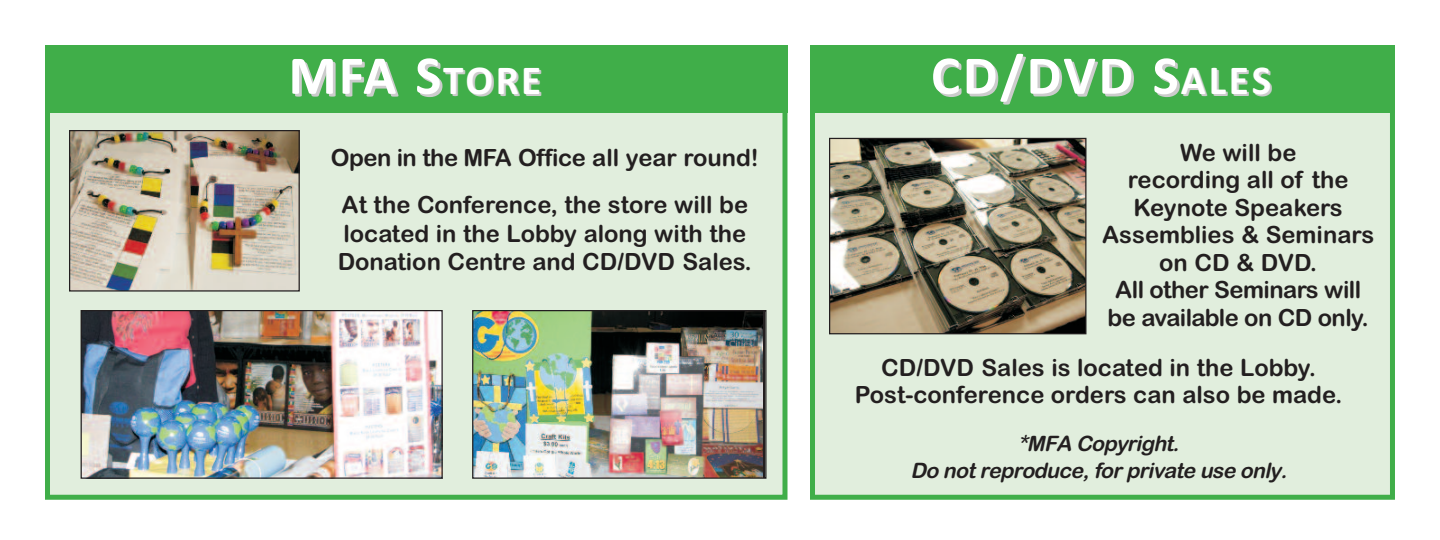
<style>
.page{position:relative;width:1440px;height:540px;background:#fff}
.page>*{position:absolute;margin:0;border:0;box-sizing:border-box;transform-origin:0 0}
.t1{font:700 55px "Calibri";letter-spacing:.04em;color:#fff}
.t2{font:23.75px/27.5px "Arial Rounded MT Bold";color:#231f20;text-align:center}
.t3{font:italic 21.25px/27.5px "Arial Rounded MT Bold";color:#231f20;text-align:center}
.s1{font-size:41.25px}
</style>
<div class="page">
<div style="left:815px;top:112px;width:575px;height:383px;background:#e1eedd"></div>
<div style="left:810px;top:108px;width:585px;height:392px;border:5px solid #40ae49"></div>
<img style="left:831px;top:140px;width:254px;height:192px">
<div style="left:829px;top:138px;width:258px;height:196px;border:1px solid #231f20"></div>
<div style="left:50px;top:112px;width:732px;height:383px;background:#e1eedd"></div>
<div style="left:45px;top:108px;width:743px;height:392px;border:5px solid #40ae49"></div>
<div style="left:810px;top:45px;width:585px;height:67px;background:#40ae49"></div>
<img style="left:474px;top:312px;width:289px;height:165px">
<div style="left:472px;top:310px;width:295px;height:169px;border:1px solid #231f20"></div>
<img style="left:83px;top:312px;width:358px;height:165px">
<div style="left:81px;top:310px;width:362px;height:169px;border:1px solid #231f20"></div>
<img style="left:71px;top:132px;width:227px;height:158px">
<div style="left:69px;top:130px;width:231px;height:162px;border:1px solid #231f20"></div>
<div style="left:45px;top:45px;width:743px;height:67px;background:#40ae49"></div>
<h1 class="t1" style="left:289px;top:43px;width:254px">MFA S<span class="s1">TORE</span></h1>
<h1 class="t1" style="left:931px;top:43px;width:342px">CD/DVD S<span class="s1">ALES</span></h1>
<p class="t2" style="left:331px;top:135px;width:429px;line-height:47px">Open in the MFA Office all year round!<br>At the Conference, the store will be</p>
<p class="t2" style="left:338px;top:219px;width:416px;line-height:28.5px;text-align:left">located in the Lobby along with the<br>Donation Centre and CD/DVD Sales.</p>
<p class="t2" style="left:1102px;top:139px;width:273px">We will be<br>recording all of the<br>Keynote Speakers<br>Assemblies &amp; Seminars on CD &amp; DVD.<br>All other Seminars will be available on CD only.</p>
<p class="t2" style="left:855px;top:354px;width:489px">CD/DVD Sales is located in the Lobby.<br>Post-conference orders can also be made.</p>
<p class="t3" style="left:910px;top:430px;width:383px">*MFA Copyright.<br>Do not reproduce, for private use only.</p>
</div>
